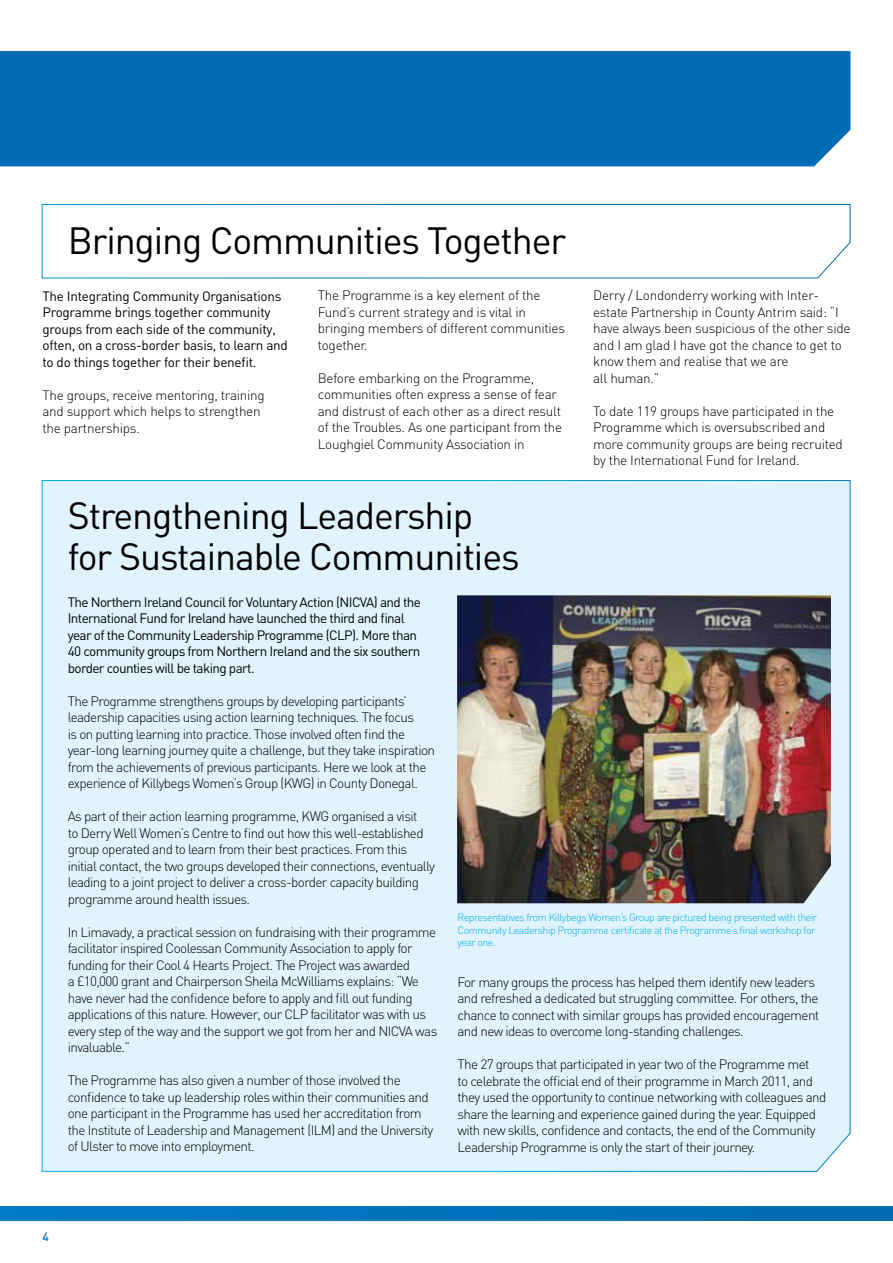
<style>
.page{position:relative;width:893px;height:1263px;background:#fff}
.page>*{position:absolute;margin:0;border:0;box-sizing:border-box;transform-origin:0 0}
.t1{font:37.5px/40.5px "DIN";letter-spacing:-.03em;color:#000}
.t2{font:300 13.5px/16.5px "DIN";letter-spacing:-.045em;color:#000}
.t3{font:300 13.5px/16.5px "DIN";letter-spacing:-.02em;color:#000}
.t4{font:13.5px/16.5px "DIN";letter-spacing:-.045em;color:#000}
.t5{font:13.5px/16.5px "DIN";letter-spacing:-.02em;color:#000}
.t6{font:500 12px "DIN";color:#006bb6}
.t7{font:300 10.5px/12.6px "DIN";letter-spacing:-.045em;color:#00aeef}
</style>
<div class="page">
<div style="left:41px;top:480px;width:810px;height:692px;background:#e1f4fd"></div>
<div style="left:0;top:51px;width:850px;height:115px;background:#006bb6"></div>
<div style="left:0;top:1206px;width:893px;height:14px;background:#0072bc"></div>
<svg style="left:41px;top:204px;width:810px;height:75px"></svg>
<img style="left:457px;top:595px;width:374px;height:308px">
<h1 class="t1" style="left:68px;top:219px;width:500px">Bringing Communities Together</h1>
<p class="t5" style="left:43px;top:287px;width:247px">The Integrating Community Organisations Programme brings together community groups from each side of the community, often, on a cross-border basis, to learn and to do things together for their benefit.</p>
<p class="t3" style="left:43px;top:386px;width:224px">The groups, receive mentoring, training and support which helps to strengthen the partnerships.</p>
<p class="t3" style="left:318px;top:287px;width:249px">The Programme is a key element of the<br>Fund’s current strategy and is vital in bringing members of different communities together.</p>
<p class="t3" style="left:318px;top:370px;width:246px">Before embarking on the Programme, communities often express a sense of fear and distrust of each other as a direct result of the Troubles. As one participant from the Loughgiel Community Association in</p>
<p class="t3" style="left:593px;top:287px;width:259px">Derry / Londonderry working with Inter&shy;estate Partnership in County Antrim said: “I have always been suspicious of the other side and I am glad I have got the chance to get to know them and realise that we are<br>all human.”</p>
<p class="t3" style="left:593px;top:403px;width:251px">To date 119 groups have participated in the Programme which is oversubscribed and more community groups are being recruited by the International Fund for Ireland.</p>
<h1 class="t1" style="left:68px;top:495px;width:453px">Strengthening Leadership for Sustainable Communities</h1>
<p class="t4" style="left:68px;top:593px;width:355px">The Northern Ireland Council for Voluntary Action (NICVA) and the International Fund for Ireland have launched the third and final year of the Community Leadership Programme (CLP). More than 40 community groups from Northern Ireland and the six southern border counties will be taking part.</p>
<p class="t2" style="left:68px;top:693px;width:369px">The Programme strengthens groups by developing participants’ leadership capacities using action learning techniques. The focus<br>is on putting learning into practice. Those involved often find the year-long learning journey quite a challenge, but they take inspiration from the achievements of previous participants. Here we look at the experience of Killybegs Women’s Group (KWG) in County Donegal.</p>
<p class="t2" style="left:68px;top:808px;width:369px">As part of their action learning programme, KWG organised a visit<br>to Derry Well Women’s Centre to find out how this well-established group operated and to learn from their best practices. From this initial contact, the two groups developed their connections, eventually leading to a joint project to deliver a cross-border capacity building programme around health issues.</p>
<p class="t2" style="left:68px;top:924px;width:371px">In Limavady, a practical session on fundraising with their programme facilitator inspired Coolessan Community Association to apply for funding for their Cool 4 Hearts Project. The Project was awarded<br>a £10,000 grant and Chairperson Sheila McWilliams explains: “We have never had the confidence before to apply and fill out funding applications of this nature. However, our CLP facilitator was with us every step of the way and the support we got from her and NICVA was invaluable.”</p>
<p class="t2" style="left:68px;top:1072px;width:367px">The Programme has also given a number of those involved the confidence to take up leadership roles within their communities and one participant in the Programme has used her accreditation from the Institute of Leadership and Management (ILM) and the University of Ulster to move into employment.</p>
<p class="t7" style="left:457px;top:911px;width:361px">Representatives from Killybegs Women’s Group are pictured being presented with their<br>Community Leadership Programme certificate at the Programme’s final workshop for year one.</p>
<p class="t2" style="left:457px;top:974px;width:363px">For many groups the process has helped them identify new leaders and refreshed a dedicated but struggling committee. For others, the chance to connect with similar groups has provided encouragement and new ideas to overcome long-standing challenges.</p>
<p class="t2" style="left:457px;top:1056px;width:370px">The 27 groups that participated in year two of the Programme met<br>to celebrate the official end of their programme in March 2011, and they used the opportunity to continue networking with colleagues and share the learning and experience gained during the year. Equipped with new skills, confidence and contacts, the end of the Community Leadership Programme is only the start of their journey.</p>
<p class="t6" style="left:43px;top:1229px;width:8px">4</p>
</div>
